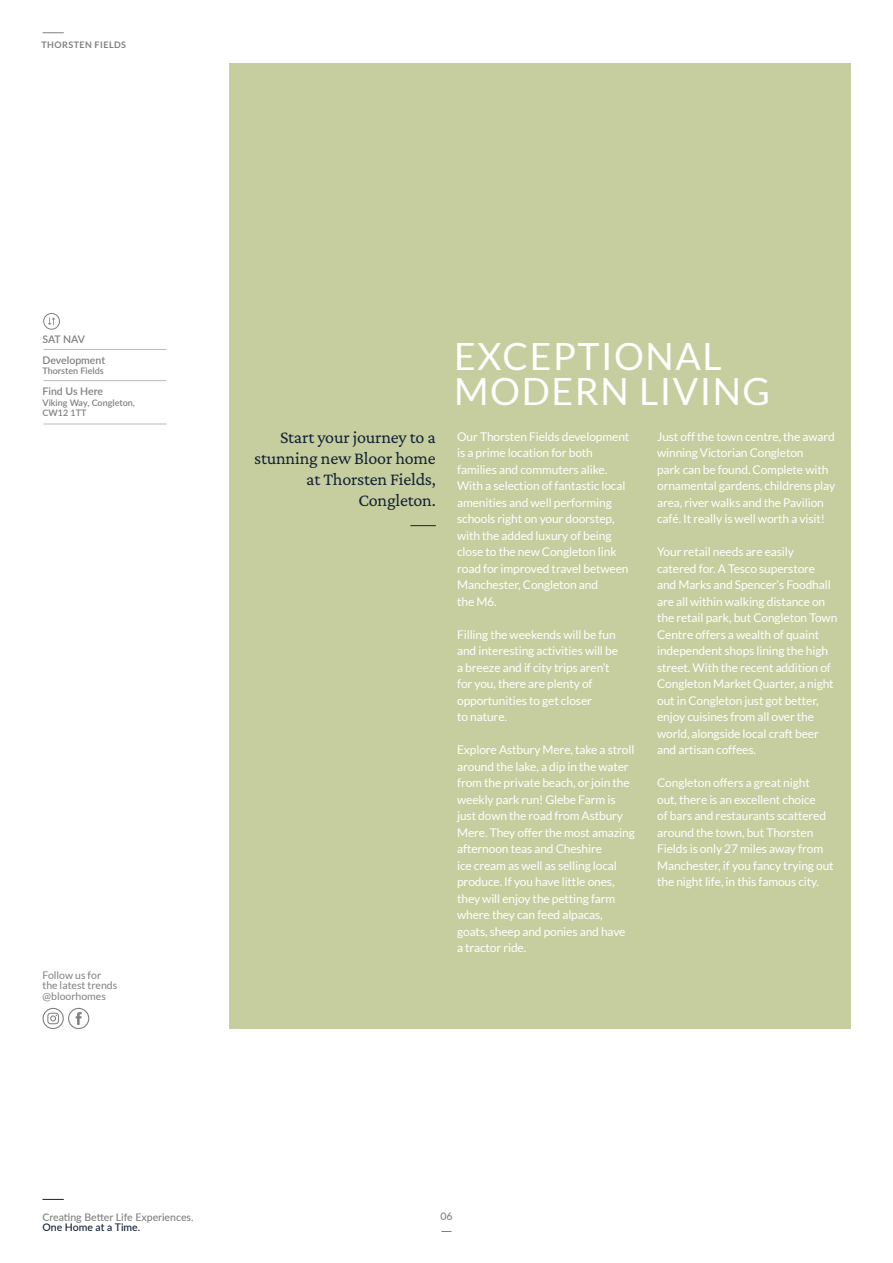
<style>
.page{position:relative;width:893px;height:1263px;background:#fff}
.page>*{position:absolute;margin:0;border:0;box-sizing:border-box;transform-origin:0 0}
.t1{font:37.5px/34.5px "Lato";letter-spacing:.04em;color:#fff}
.t2{font:18px/21px "Crimson Pro";letter-spacing:-.01em;color:#112135;text-align:right}
.t3{font:12px/16.5px "Lato";letter-spacing:-.01em;color:#fff}
.t4{font:10.5px/10.5px "Lato";color:#818081}
.t5{font:500 10.5px "Lato";color:#818081}
.t6{font:600 10.5px/21px "Lato";color:#818081}
.t7{font:500 10.5px "Lato";color:#122135}
.t8{font:600 9px/10.5px "Lato";color:#818081}
.t9{font:700 9px "Lato";letter-spacing:.05em;color:#818081}
</style>
<div class="page">
<svg style="left:43px;top:33px;width:21px;height:1px"></svg>
<div style="left:229px;top:64px;width:621px;height:965px;background:#c6ce9f"></div>
<svg style="left:410px;top:525px;width:26px;height:1px"></svg>
<hr style="left:44px;top:349px;width:122px;height:1px;background:#bcbabb">
<hr style="left:44px;top:380px;width:122px;height:1px;background:#bcbabb">
<svg style="left:48px;top:317px;width:7px;height:8px"></svg>
<div style="left:43px;top:313px;width:17px;height:17px;border:1px solid #818081;border-radius:50%"></div>
<hr style="left:44px;top:424px;width:122px;height:1px;background:#bcbabb">
<div style="left:68px;top:1008px;width:21px;height:21px;border:1px solid #818081;border-radius:10px"></div>
<svg style="left:76px;top:1012px;width:6px;height:13px"></svg>
<div style="left:43px;top:1008px;width:21px;height:21px;border:1px solid #818081;border-radius:10px"></div>
<svg style="left:47px;top:1013px;width:12px;height:11px"></svg>
<svg style="left:43px;top:1199px;width:21px;height:1px"></svg>
<p class="t9" style="left:41px;top:40px;width:86px">THORSTEN FIELDS</p>
<p class="t6" style="left:43px;top:328px;width:64px">SAT NAV<br>Development</p>
<p class="t8" style="left:43px;top:366px;width:63px">Thorsten Fields</p>
<p class="t6" style="left:43px;top:381px;width:62px">Find Us Here</p>
<p class="t8" style="left:43px;top:397px;width:94px">Viking Way, Congleton,<br>CW12 1TT</p>
<p class="t4" style="left:43px;top:970px;width:76px">Follow us for the latest trends @bloorhomes</p>
<h2 class="t2" style="left:254px;top:426px;width:183px">Start your journey to a stunning new Bloor home at Thorsten Fields,<br>Congleton.</h2>
<h1 class="t1" style="left:454px;top:339px;width:317px">EXCEPTIONAL<br>MODERN LIVING</h1>
<p class="t3" style="left:457px;top:428px;width:174px">Our Thorsten Fields development is a prime location for both families and commuters alike.<br>With a selection of fantastic local amenities and well performing schools right on your doorstep, with the added luxury of being close to the new Congleton link road for improved travel between<br>Manchester, Congleton and<br>the M6.</p>
<p class="t3" style="left:457px;top:626px;width:162px">Filling the weekends will be fun and interesting activities will be a breeze and if city trips aren’t for you, there are plenty of opportunities to get closer<br>to nature.</p>
<p class="t3" style="left:457px;top:741px;width:179px">Explore Astbury Mere, take a stroll around the lake, a dip in the water from the private beach, or join the weekly park run! Glebe Farm is just down the road from Astbury<br>Mere. They offer the most amazing afternoon teas and Cheshire<br>ice cream as well as selling local produce. If you have little ones, they will enjoy the petting farm where they can feed alpacas, goats, sheep and ponies and have<br>a tractor ride.</p>
<p class="t3" style="left:657px;top:428px;width:180px">Just off the town centre, the award winning Victorian Congleton<br>park can be found. Complete with ornamental gardens, childrens play area, river walks and the Pavilion café. It really is well worth a visit!</p>
<p class="t3" style="left:657px;top:543px;width:182px">Your retail needs are easily<br>catered for. A Tesco superstore and Marks and Spencer’s Foodhall are all within walking distance on the retail park, but Congleton Town<br>Centre offers a wealth of quaint independent shops lining the high street. With the recent addition of<br>Congleton Market Quarter, a night out in Congleton just got better, enjoy cuisines from all over the world, alongside local craft beer and artisan coffees.</p>
<p class="t3" style="left:657px;top:774px;width:178px">Congleton offers a great night<br>out, there is an excellent choice<br>of bars and restaurants scattered around the town, but Thorsten<br>Fields is only 27 miles away from<br>Manchester, if you fancy trying out the night life, in this famous city.</p>
<p class="t5" style="left:43px;top:1209px;width:153px">Creating Better Life Experiences.</p>
<p class="t7" style="left:43px;top:1220px;width:99px">One Home at a Time.</p>
<p class="t5" style="left:440px;top:1209px;width:14px">06</p>
</div>
